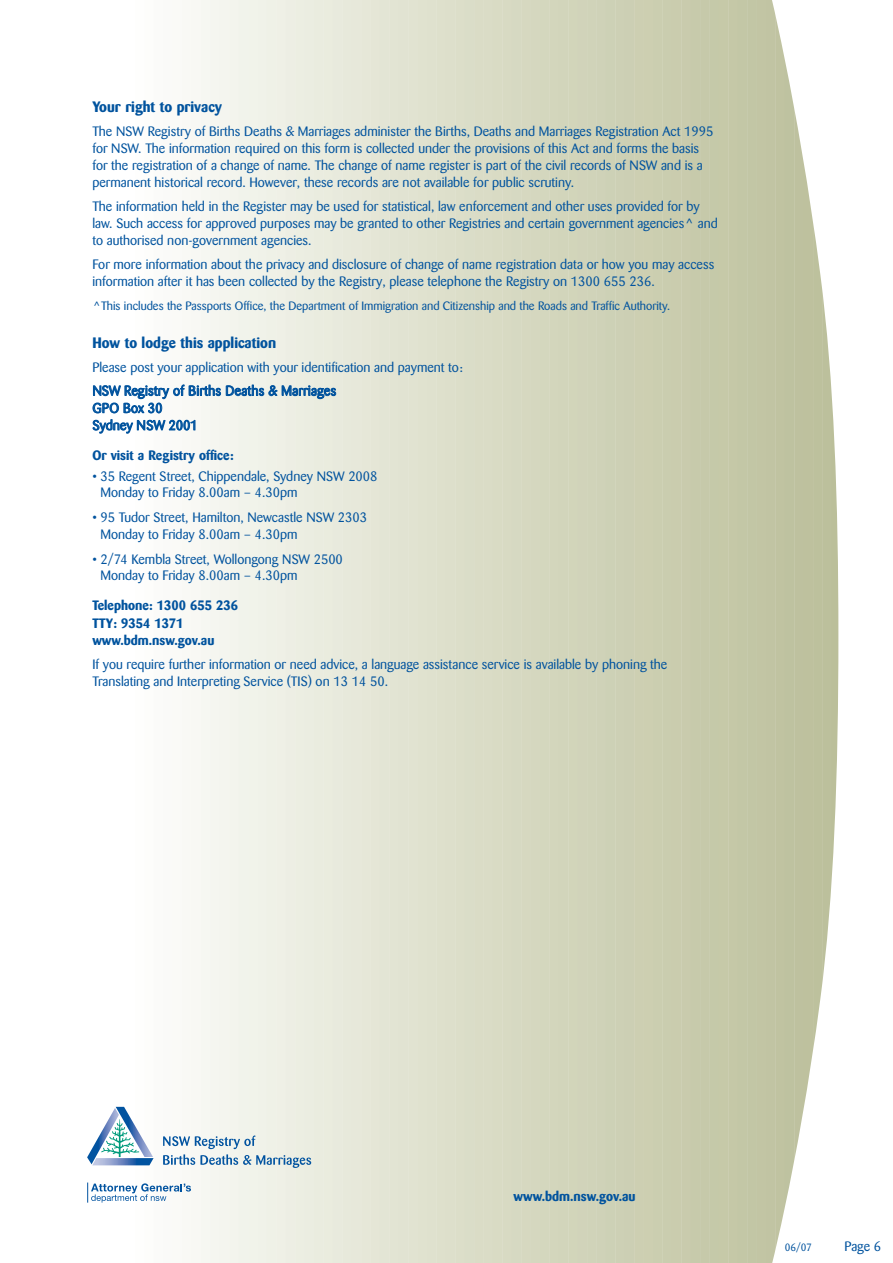
<style>
.page{position:relative;width:893px;height:1263px;background:#fff}
.page>*{position:absolute;margin:0;border:0;box-sizing:border-box;transform-origin:0 0}
.t1{font:700 15px "Barmeno";color:#01539e}
.t2{font:13.5px/17.2px "Barmeno";color:#01539e}
.t3{font:700 13.5px/17.2px "Barmeno";color:#01539e}
.t4{font:12px "Barmeno";color:#01539e}
.t5{font:10.5px "Barmeno";color:#01539e}
</style>
<div class="page">
<div style="left:143px;top:0;width:13px;height:1263px;background:#fdfdfb"></div>
<div style="left:152px;top:0;width:13px;height:1263px;background:#fbfbf9"></div>
<div style="left:162px;top:0;width:13px;height:1263px;background:#fafaf8"></div>
<div style="left:171px;top:0;width:13px;height:1263px;background:#fafaf7"></div>
<div style="left:181px;top:0;width:13px;height:1263px;background:#f9f9f5"></div>
<div style="left:190px;top:0;width:13px;height:1263px;background:#f8f8f4"></div>
<div style="left:199px;top:0;width:13px;height:1263px;background:#f6f7f2"></div>
<div style="left:209px;top:0;width:13px;height:1263px;background:#f5f6f0"></div>
<div style="left:218px;top:0;width:13px;height:1263px;background:#f4f5ef"></div>
<div style="left:228px;top:0;width:13px;height:1263px;background:#f3f4ed"></div>
<div style="left:237px;top:0;width:13px;height:1263px;background:#f1f3eb"></div>
<div style="left:246px;top:0;width:13px;height:1263px;background:#f1f3ea"></div>
<div style="left:256px;top:0;width:13px;height:1263px;background:#f0f2e9"></div>
<div style="left:265px;top:0;width:13px;height:1263px;background:#eff1e7"></div>
<div style="left:275px;top:0;width:13px;height:1263px;background:#eff0e6"></div>
<div style="left:284px;top:0;width:13px;height:1263px;background:#edeee4"></div>
<div style="left:294px;top:0;width:13px;height:1263px;background:#eceee2"></div>
<div style="left:303px;top:0;width:13px;height:1263px;background:#ebede1"></div>
<div style="left:312px;top:0;width:13px;height:1263px;background:#eaecdf"></div>
<div style="left:322px;top:0;width:13px;height:1263px;background:#eaecde"></div>
<div style="left:331px;top:0;width:13px;height:1263px;background:#e8eadd"></div>
<div style="left:341px;top:0;width:13px;height:1263px;background:#e7e9db"></div>
<div style="left:350px;top:0;width:13px;height:1263px;background:#e7e8da"></div>
<div style="left:359px;top:0;width:13px;height:1263px;background:#e6e7d8"></div>
<div style="left:369px;top:0;width:13px;height:1263px;background:#e5e6d6"></div>
<div style="left:378px;top:0;width:13px;height:1263px;background:#e3e5d5"></div>
<div style="left:388px;top:0;width:13px;height:1263px;background:#e2e4d3"></div>
<div style="left:397px;top:0;width:13px;height:1263px;background:#e1e3d2"></div>
<div style="left:406px;top:0;width:14px;height:1263px;background:#e1e3d1"></div>
<div style="left:416px;top:0;width:13px;height:1263px;background:#e0e2cf"></div>
<div style="left:425px;top:0;width:13px;height:1263px;background:#dfe1ce"></div>
<div style="left:435px;top:0;width:13px;height:1263px;background:#dee0cc"></div>
<div style="left:444px;top:0;width:13px;height:1263px;background:#dddfcb"></div>
<div style="left:454px;top:0;width:13px;height:1263px;background:#dcdec9"></div>
<div style="left:463px;top:0;width:13px;height:1263px;background:#daddc8"></div>
<div style="left:472px;top:0;width:13px;height:1263px;background:#dadcc6"></div>
<div style="left:482px;top:0;width:13px;height:1263px;background:#dadcc6"></div>
<div style="left:491px;top:0;width:13px;height:1263px;background:#d9dbc4"></div>
<div style="left:501px;top:0;width:13px;height:1263px;background:#d8dac3"></div>
<div style="left:510px;top:0;width:13px;height:1263px;background:#d6d9c2"></div>
<div style="left:519px;top:0;width:13px;height:1263px;background:#d6d8c0"></div>
<div style="left:529px;top:0;width:13px;height:1263px;background:#d5d7bf"></div>
<div style="left:538px;top:0;width:13px;height:1263px;background:#d4d7be"></div>
<div style="left:548px;top:0;width:13px;height:1263px;background:#d3d6bc"></div>
<div style="left:557px;top:0;width:13px;height:1263px;background:#d2d5bb"></div>
<div style="left:567px;top:0;width:13px;height:1263px;background:#d2d5ba"></div>
<div style="left:576px;top:0;width:13px;height:1263px;background:#d1d3ba"></div>
<div style="left:585px;top:0;width:13px;height:1263px;background:#d0d3b9"></div>
<div style="left:595px;top:0;width:13px;height:1263px;background:#cfd2b8"></div>
<div style="left:604px;top:0;width:13px;height:1263px;background:#cdd1b6"></div>
<div style="left:614px;top:0;width:13px;height:1263px;background:#cdd0b5"></div>
<div style="left:623px;top:0;width:13px;height:1263px;background:#cccfb4"></div>
<div style="left:632px;top:0;width:13px;height:1263px;background:#cdcfb2"></div>
<div style="left:642px;top:0;width:13px;height:1263px;background:#cdcfb1"></div>
<div style="left:651px;top:0;width:13px;height:1263px;background:#cbceb0"></div>
<div style="left:661px;top:0;width:13px;height:1263px;background:#cacdaf"></div>
<div style="left:670px;top:0;width:13px;height:1263px;background:#caccae"></div>
<div style="left:679px;top:0;width:14px;height:1263px;background:#c9cbad"></div>
<div style="left:689px;top:0;width:13px;height:1263px;background:#c7caab"></div>
<div style="left:698px;top:0;width:13px;height:1263px;background:#c6c9aa"></div>
<div style="left:708px;top:0;width:13px;height:1263px;background:#c5c9a9"></div>
<div style="left:717px;top:0;width:13px;height:1263px;background:#c6c9a8"></div>
<div style="left:727px;top:0;width:13px;height:1263px;background:#c5c8a7"></div>
<div style="left:736px;top:0;width:13px;height:1263px;background:#c3c7a6"></div>
<div style="left:745px;top:0;width:13px;height:1263px;background:#c2c6a5"></div>
<div style="left:755px;top:0;width:13px;height:1263px;background:#c2c5a4"></div>
<svg style="left:768px;top:0;width:71px;height:1263px;fill:#c0c3a1"></svg>
<svg style="left:87px;top:1107px;width:67px;height:58px"></svg>
<svg style="left:163px;top:1135px;width:148px;height:33px"></svg>
<svg style="left:87px;top:1183px;width:104px;height:20px"></svg>
<p class="t1" style="left:92px;top:100px;width:131px">Your right to privacy</p>
<p class="t2" style="left:92px;top:123px;width:622px">The NSW Registry of Births Deaths &amp; Marriages administer the Births, Deaths and Marriages Registration Act 1995 for NSW. The information required on this form is collected under the provisions of this Act and forms the basis for the registration of a change of name. The change of name register is part of the civil records of NSW and is a permanent historical record. However, these records are not available for public scrutiny.</p>
<p class="t2" style="left:92px;top:199px;width:627px">The information held in the Register may be used for statistical, law enforcement and other uses provided for by law. Such access for approved purposes may be granted to other Registries and certain government agencies^ and to authorised non-government agencies.</p>
<p class="t2" style="left:92px;top:257px;width:623px">For more information about the privacy and disclosure of change of name registration data or how you may access information after it has been collected by the Registry, please telephone the Registry on 1300 655 236.</p>
<p class="t4" style="left:92px;top:301px;width:579px">^This includes the Passports Office, the Department of Immigration and Citizenship and the Roads and Traffic Authority.</p>
<p class="t1" style="left:92px;top:337px;width:185px">How to lodge this application</p>
<p class="t2" style="left:92px;top:357px;width:372px;line-height:23.4px">Please post your application with your identification and payment to:<br>NSW Registry of Births Deaths &amp; Marriages</p>
<p class="t2" style="left:93px;top:401px;width:107px">GPO Box 30<br>Sydney NSW 2001</p>
<p class="t3" style="left:92px;top:448px;width:143px">Or visit a Registry office:</p>
<p class="t2" style="left:100px;top:469px;width:279px;line-height:16.5px;text-indent:-8px">• 35 Regent Street, Chippendale, Sydney NSW 2008<br>Monday to Friday 8.00am – 4.30pm</p>
<p class="t2" style="left:100px;top:511px;width:268px;line-height:16.5px;text-indent:-8px">• 95 Tudor Street, Hamilton, Newcastle NSW 2303<br>Monday to Friday 8.00am – 4.30pm</p>
<p class="t2" style="left:100px;top:552px;width:244px;line-height:16.5px;text-indent:-8px">• 2/74 Kembla Street, Wollongong NSW 2500<br>Monday to Friday 8.00am – 4.30pm</p>
<p class="t3" style="left:92px;top:598px;width:147px">Telephone: 1300 655 236<br>TTY: 9354 1371 www.bdm.nsw.gov.au</p>
<p class="t2" style="left:92px;top:656px;width:576px">If you require further information or need advice, a language assistance service is available by phoning the<br>Translating and Interpreting Service (TIS) on 13 14 50.</p>
<p class="t3" style="left:513px;top:1189px;width:124px">www.bdm.nsw.gov.au</p>
<p class="t5" style="left:785px;top:1243px;width:28px">06/07</p>
<p class="t2" style="left:844px;top:1239px;width:38px">Page 6</p>
</div>
